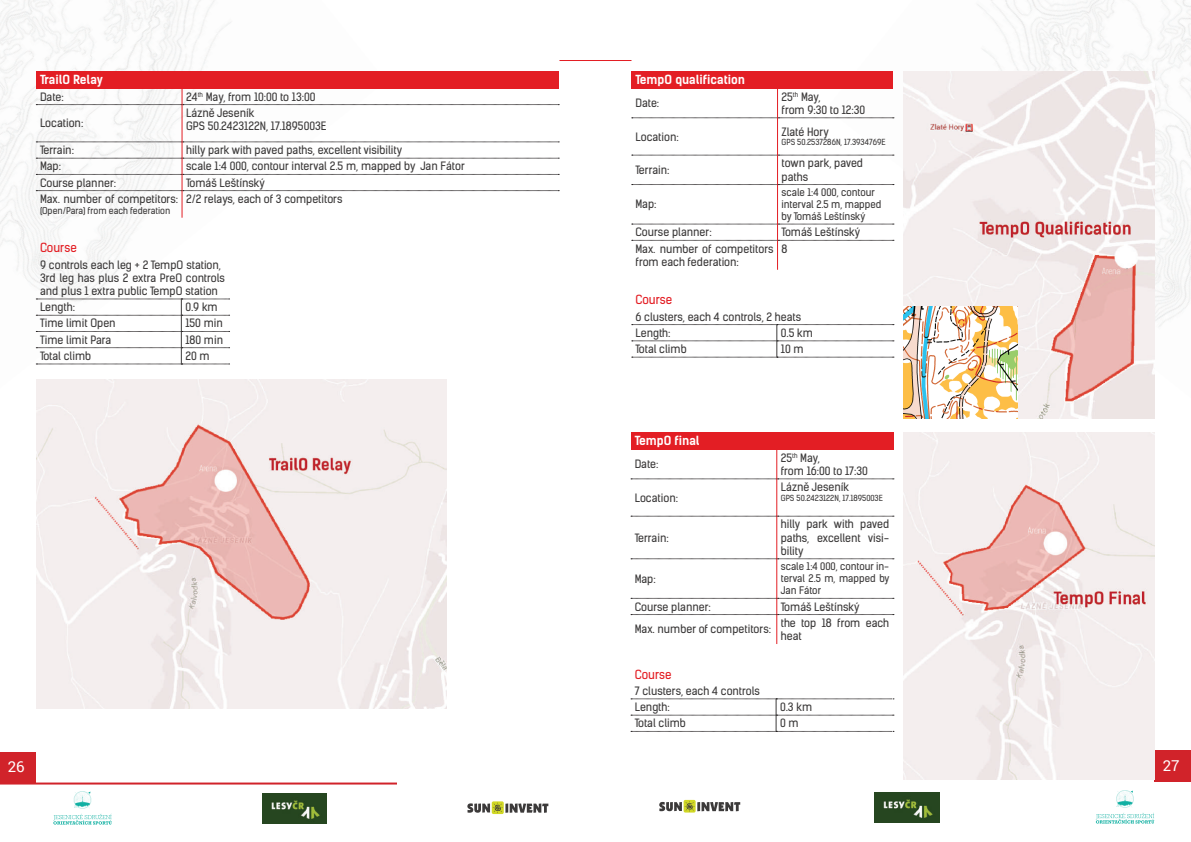
<style>
.page{position:relative;width:1191px;height:842px;background:#fff}
.page>*{position:absolute;margin:0;border:0;box-sizing:border-box;transform-origin:0 0}
.t1{font:15px "Roboto";color:#fff}
.t2{font:700 12px "Kelson Sans";color:#fff}
.t3{font:12px "Kelson Sans";color:#e31e24}
.t4{font:11px/13.2px "Kelson Sans";color:#3c3a3a}
.t5{font:10px/12px "Kelson Sans";color:#3c3a3a}
.t6{font:9px "Kelson Sans";color:#3c3a3a}
.t7{font:8px "Kelson Sans";color:#3c3a3a}
</style>
<div class="page">
<img style="left:160px;top:0;width:226px;height:142px">
<img style="left:0;top:50px;width:224px;height:249px">
<img style="left:0;top:261px;width:62px;height:119px">
<img style="left:0;top:0;width:160px;height:71px">
<img style="left:0;top:39px;width:43px;height:88px">
<hr style="left:559px;top:60px;width:72px;height:1px;background:#e31e24">
<img style="left:826px;top:0;width:192px;height:225px">
<img style="left:1155px;top:125px;width:36px;height:190px">
<img style="left:1155px;top:315px;width:21px;height:12px">
<img style="left:1018px;top:0;width:173px;height:114px">
<img style="left:1169px;top:93px;width:22px;height:44px">
<hr style="left:0;top:782px;width:397px;height:2px;background:#d1232a">
<svg style="left:492px;top:801px;width:12px;height:13px"></svg>
<svg style="left:467px;top:802px;width:81px;height:11px"></svg>
<img style="left:262px;top:793px;width:64px;height:30px">
<svg style="left:53px;top:791px;width:59px;height:33px"></svg>
<img style="left:75px;top:799px;width:14px;height:7px">
<div style="left:683px;top:800px;width:12px;height:12px;background:#d1d825;border-radius:2px"></div>
<svg style="left:659px;top:801px;width:81px;height:10px"></svg>
<img style="left:874px;top:792px;width:65px;height:30px">
<svg style="left:1095px;top:790px;width:59px;height:33px"></svg>
<img style="left:1117px;top:798px;width:14px;height:7px">
<div style="left:0;top:752px;width:36px;height:32px;background:#d1232a"></div>
<div style="left:1155px;top:750px;width:36px;height:32px;background:#d1232a"></div>
<div style="left:631px;top:71px;width:262px;height:17px;background:#e31e24"></div>
<svg style="left:632px;top:118px;width:262px;height:1px"></svg>
<svg style="left:632px;top:155px;width:262px;height:1px"></svg>
<svg style="left:632px;top:184px;width:262px;height:1px"></svg>
<hr style="left:777px;top:88px;width:1px;height:30px;background:#e31e24">
<hr style="left:777px;top:118px;width:1px;height:37px;background:#e31e24">
<hr style="left:777px;top:155px;width:1px;height:30px;background:#e31e24">
<hr style="left:777px;top:185px;width:1px;height:39px;background:#e31e24">
<svg style="left:632px;top:224px;width:262px;height:17px"></svg>
<hr style="left:777px;top:240px;width:1px;height:30px;background:#e31e24">
<svg style="left:632px;top:324px;width:262px;height:34px"></svg>
<div style="left:36px;top:71px;width:522px;height:17px;background:#e31e24"></div>
<svg style="left:36px;top:88px;width:523px;height:17px"></svg>
<hr style="left:181px;top:105px;width:1px;height:37px;background:#e31e24">
<svg style="left:36px;top:142px;width:523px;height:76px"></svg>
<svg style="left:36px;top:299px;width:194px;height:66px"></svg>
<div style="left:631px;top:432px;width:262px;height:17px;background:#e31e24"></div>
<svg style="left:631px;top:479px;width:263px;height:1px"></svg>
<svg style="left:631px;top:516px;width:263px;height:1px"></svg>
<svg style="left:631px;top:558px;width:263px;height:1px"></svg>
<hr style="left:776px;top:449px;width:1px;height:30px;background:#e31e24">
<hr style="left:776px;top:479px;width:1px;height:37px;background:#e31e24">
<hr style="left:776px;top:516px;width:1px;height:43px;background:#e31e24">
<hr style="left:776px;top:559px;width:1px;height:39px;background:#e31e24">
<svg style="left:631px;top:598px;width:263px;height:17px"></svg>
<hr style="left:776px;top:614px;width:1px;height:30px;background:#e31e24">
<svg style="left:631px;top:699px;width:263px;height:33px"></svg>
<img style="left:36px;top:380px;width:410px;height:329px">
<img style="left:903px;top:71px;width:252px;height:347px">
<img style="left:903px;top:432px;width:251px;height:347px">
<img style="left:903px;top:307px;width:115px;height:111px">
<p class="t2" style="left:40px;top:73px;width:64px">TrailO Relay</p>
<p class="t4" style="left:40px;top:90px;width:25px">Date:</p>
<p class="t4" style="left:186px;top:90px;width:131px">24<sup>th</sup> May, from 10:00 to 13:00</p>
<p class="t4" style="left:40px;top:117px;width:45px">Location:</p>
<p class="t4" style="left:186px;top:106px;width:142px">Lázně Jeseník<br>GPS 50.2423122N, 17.1895003E</p>
<p class="t4" style="left:40px;top:144px;width:35px">Terrain:</p>
<p class="t4" style="left:186px;top:144px;width:217px">hilly park with paved paths, excellent visibility</p>
<p class="t4" style="left:40px;top:160px;width:23px">Map:</p>
<p class="t4" style="left:186px;top:160px;width:280px">scale 1:4 000, contour interval 2.5 m, mapped by Jan Fátor</p>
<p class="t4" style="left:40px;top:176px;width:78px">Course planner:</p>
<p class="t4" style="left:186px;top:176px;width:80px">Tomáš Leštínský</p>
<p class="t4" style="left:40px;top:192px;width:140px">Max. number of competitors:</p>
<p class="t6" style="left:40px;top:205px;width:132px">(Open/Para) from each federation</p>
<p class="t4" style="left:186px;top:192px;width:158px">2/2 relays, each of 3 competitors</p>
<p class="t3" style="left:40px;top:240px;width:38px">Course</p>
<p class="t4" style="left:40px;top:258px;width:186px">9 controls each leg + 2 TempO station,<br>3rd leg has plus 2 extra PreO controls and plus 1 extra public TempO station</p>
<p class="t4" style="left:40px;top:301px;width:36px">Length:</p>
<p class="t4" style="left:185px;top:301px;width:34px">0.9 km</p>
<p class="t4" style="left:40px;top:317px;width:77px">Time limit Open</p>
<p class="t4" style="left:185px;top:317px;width:39px">150 min</p>
<p class="t4" style="left:40px;top:333px;width:73px">Time limit Para</p>
<p class="t4" style="left:185px;top:333px;width:39px">180 min</p>
<p class="t4" style="left:40px;top:349px;width:53px">Total climb</p>
<p class="t4" style="left:185px;top:349px;width:26px">20 m</p>
<p class="t2" style="left:635px;top:73px;width:111px">TempO qualification</p>
<p class="t4" style="left:635px;top:97px;width:25px">Date:</p>
<p class="t4" style="left:781px;top:90px;width:85px">25<sup>th</sup> May,<br>from 9:30 to 12:30</p>
<p class="t4" style="left:635px;top:130px;width:45px">Location:</p>
<p class="t4" style="left:781px;top:125px;width:49px">Zlaté Hory</p>
<p class="t7" style="left:781px;top:137px;width:105px">GPS 50.2537286N, 17.3934769E</p>
<p class="t4" style="left:635px;top:163px;width:36px">Terrain:</p>
<p class="t4" style="left:781px;top:157px;width:83px">town park, paved paths</p>
<p class="t4" style="left:635px;top:198px;width:23px">Map:</p>
<p class="t5" style="left:781px;top:186px;width:102px">scale 1:4 000, contour interval 2.5 m, mapped by Tomáš Leštínský</p>
<p class="t4" style="left:635px;top:226px;width:78px">Course planner:</p>
<p class="t4" style="left:781px;top:226px;width:80px">Tomáš Leštínský</p>
<p class="t4" style="left:635px;top:242px;width:140px">Max. number of competitors from each federation:</p>
<p class="t4" style="left:781px;top:242px;width:8px">8</p>
<p class="t3" style="left:635px;top:292px;width:38px">Course</p>
<p class="t4" style="left:635px;top:308px;width:167px;line-height:16.2px">6 clusters, each 4 controls, 2 heats<br>Length:</p>
<p class="t4" style="left:781px;top:326px;width:34px">0.5 km</p>
<p class="t4" style="left:635px;top:342px;width:53px">Total climb</p>
<p class="t4" style="left:781px;top:342px;width:24px">10 m</p>
<p class="t2" style="left:635px;top:434px;width:66px">TempO final</p>
<p class="t4" style="left:635px;top:458px;width:25px">Date:</p>
<p class="t4" style="left:780px;top:451px;width:89px">25<sup>th</sup> May,<br>from 16:00 to 17:30</p>
<p class="t4" style="left:635px;top:491px;width:45px">Location:</p>
<p class="t4" style="left:781px;top:480px;width:70px">Lázně Jeseník</p>
<p class="t7" style="left:781px;top:493px;width:104px">GPS 50.2423122N, 17.1895003E</p>
<p class="t4" style="left:635px;top:531px;width:36px">Terrain:</p>
<p class="t4" style="left:781px;top:518px;width:110px;text-align:justify">hilly park with paved paths, excellent visi&shy;bility</p>
<p class="t4" style="left:635px;top:572px;width:23px">Map:</p>
<p class="t5" style="left:781px;top:561px;width:110px;text-align:justify">scale 1:4 000, contour in&shy;terval 2.5 m, mapped by Jan Fátor</p>
<p class="t4" style="left:635px;top:600px;width:78px">Course planner:</p>
<p class="t4" style="left:781px;top:600px;width:80px">Tomáš Leštínský</p>
<p class="t4" style="left:635px;top:623px;width:138px">Max. number of competitors:</p>
<p class="t4" style="left:781px;top:616px;width:110px">the top 18 from each heat</p>
<p class="t3" style="left:635px;top:667px;width:38px">Course</p>
<p class="t4" style="left:635px;top:683px;width:127px;line-height:16.2px">7 clusters, each 4 controls<br>Length:</p>
<p class="t4" style="left:780px;top:700px;width:34px">0.3 km</p>
<p class="t4" style="left:635px;top:717px;width:53px">Total climb</p>
<p class="t4" style="left:780px;top:717px;width:20px">0 m</p>
<h1 class="t1" style="left:8px;top:756px;width:18px">26</h1>
<h1 class="t1" style="left:1162px;top:755px;width:18px">27</h1>
</div>
